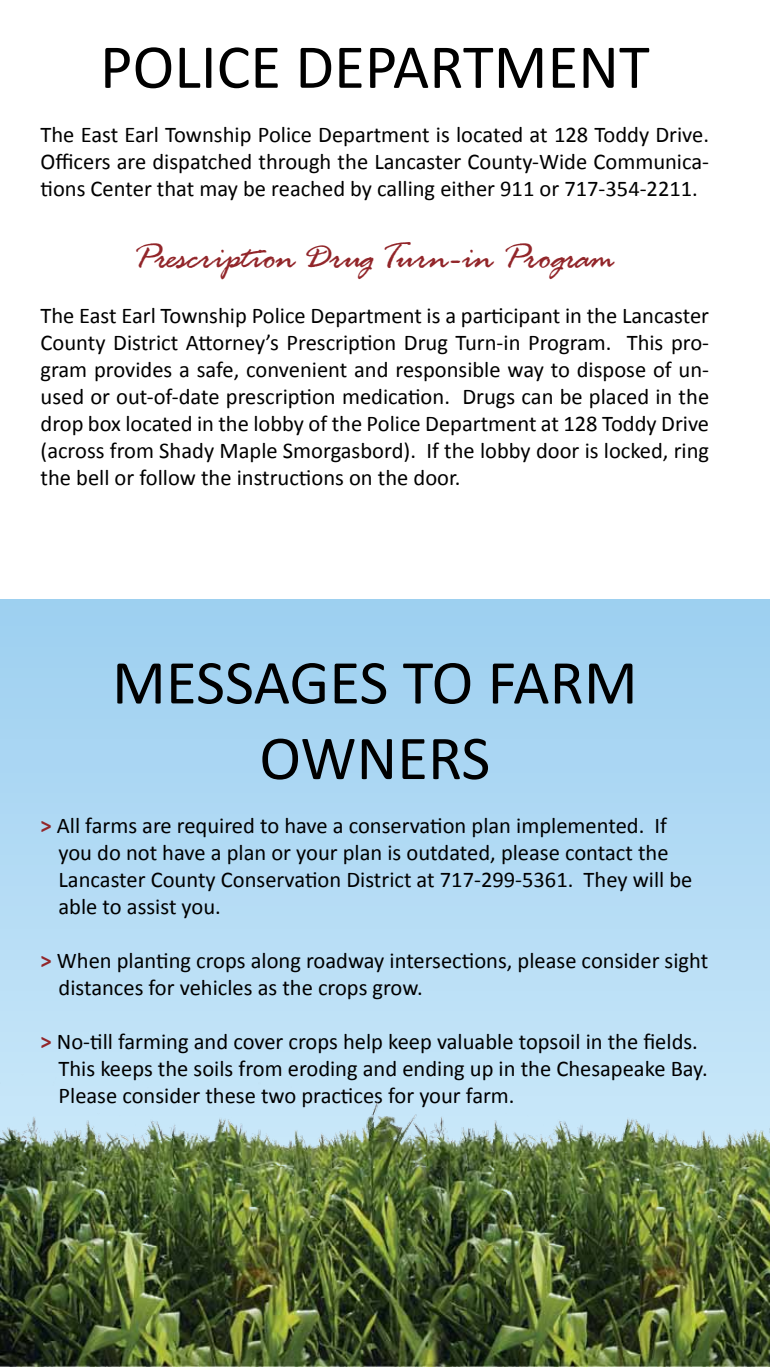
<style>
.page{position:relative;width:770px;height:1367px;background:#fff}
.page>*{position:absolute;margin:0;border:0;box-sizing:border-box;transform-origin:0 0}
.t1{font:63px "Calibri";color:#000}
.t2{font:38.25px "Rage Italic Plain";color:#92262a}
.t3{font:22.5px/27px "Calibri";color:#000}
.s1{font-weight:700;color:#92262a}
</style>
<div class="page">
<svg style="left:0;top:599px;width:770px;height:474px;background:#b0d9f4"></svg>
<img style="left:0;top:1073px;width:770px;height:294px">
<p class="t1" style="left:100px;top:28px;width:551px">POLICE DEPARTMENT</p>
<p class="t3" style="left:40px;top:120px;width:670px;text-align:justify">The East Earl Township Police Department is located at 128 Toddy Drive.<br>Officers are dispatched through the Lancaster County-Wide Communica&shy;tions Center that may be reached by calling either 911 or 717-354-2211.</p>
<p class="t2" style="left:135px;top:240px;width:481px">Prescription Drug Turn-in Program</p>
<p class="t3" style="left:40px;top:301px;width:670px;text-align:justify">The East Earl Township Police Department is a participant in the Lancaster County District Attorney’s Prescription Drug Turn-in Program. This pro&shy;gram provides a safe, convenient and responsible way to dispose of un&shy;used or out-of-date prescription medication. Drugs can be placed in the drop box located in the lobby of the Police Department at 128 Toddy Drive (across from Shady Maple Smorgasbord). If the lobby door is locked, ring the bell or follow the instructions on the door.</p>
<p class="t1" style="left:112px;top:643px;width:86px">Messages</p>
<p class="t1" style="left:402px;top:643px;width:151px">to Farm</p>
<p class="t1" style="left:259px;top:719px;width:80px">Owners</p>
<p class="t3" style="left:58px;top:811px;width:635px;text-indent:-18px"><span class="s1">&gt;</span> All farms are required to have a conservation plan implemented. If you do not have a plan or your plan is outdated, please contact the Lancaster County Conservation District at 717-299-5361. They will be able to assist you.</p>
<p class="t3" style="left:58px;top:946px;width:651px;text-indent:-18px"><span class="s1">&gt;</span> When planting crops along roadway intersections, please consider sight distances for vehicles as the crops grow.</p>
<p class="t3" style="left:58px;top:1027px;width:650px;text-indent:-18px"><span class="s1">&gt;</span> No-till farming and cover crops help keep valuable topsoil in the fields.<br>This keeps the soils from eroding and ending up in the Chesapeake Bay.<br>Please consider these two practices for your farm.</p>
</div>
